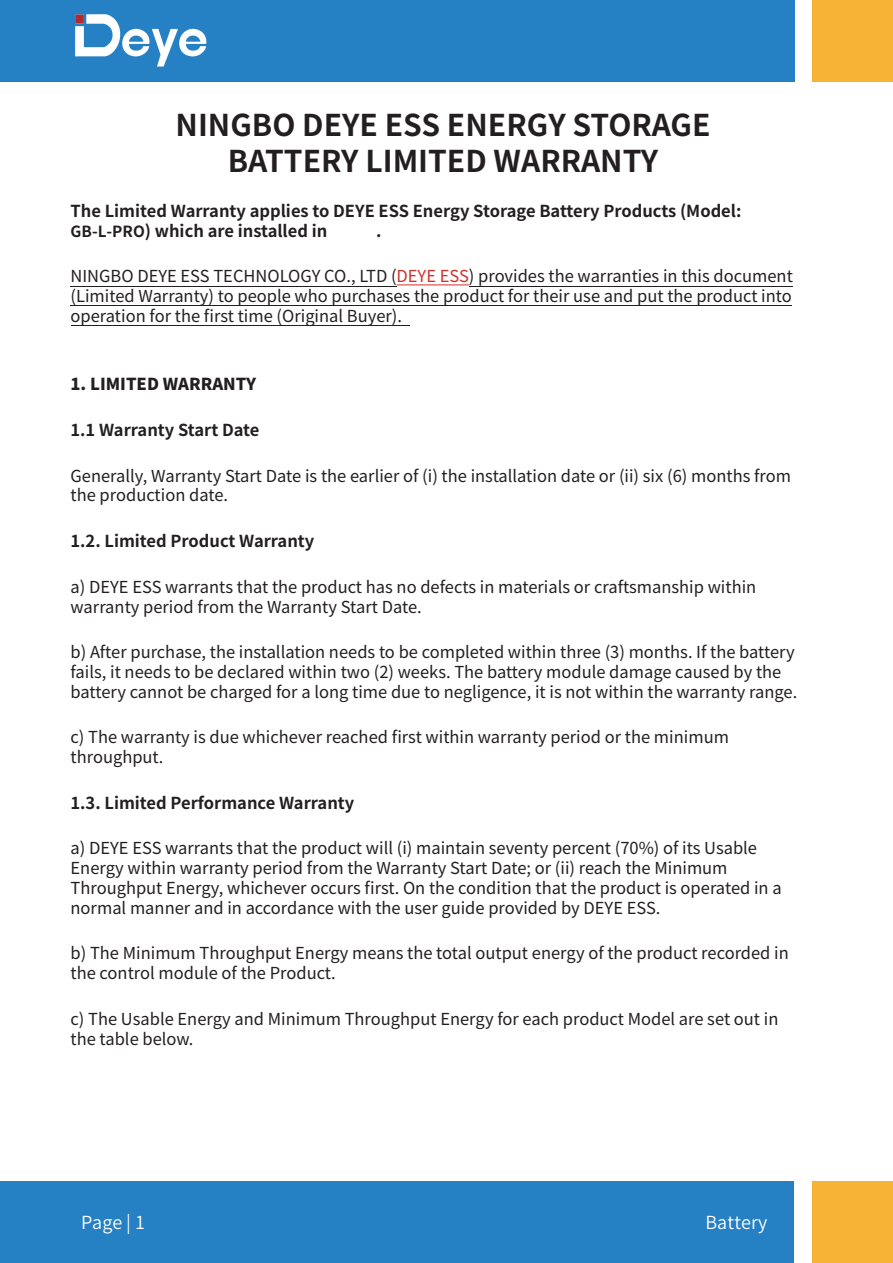
<style>
.page{position:relative;width:893px;height:1263px;background:#fff}
.page>*{position:absolute;margin:0;border:0;box-sizing:border-box;transform-origin:0 0}
.t1{font:700 30px/36px "Source Han Sans CN";color:#231f20;text-align:center}
.t2{font:18px "Source Han Sans CN";letter-spacing:.01em;color:#fff}
.t3{font:16.5px/19.8px "Source Han Sans CN";color:#231f20}
.t4{font:700 16.5px/19.8px "Source Han Sans CN";color:#231f20}
.t5{font:800 16.5px "Source Han Sans CN";color:#231f20}
.s1{font-size:15.3px}
.s2{color:#d2302a}
</style>
<div class="page">
<div style="left:0;top:1182px;width:794px;height:81px;background:#2580c4"></div>
<div style="left:812px;top:1182px;width:81px;height:81px;background:#f6b335"></div>
<div style="left:0;top:0;width:794px;height:81px;background:#2580c4"></div>
<div style="left:813px;top:0;width:80px;height:81px;background:#f6b335"></div>
<img style="left:75px;top:14px;width:132px;height:53px">
<hr style="left:397px;top:284px;width:72px;height:1px;background:#d2302a">
<hr style="left:71px;top:286px;width:326px;height:1px;background:#231f20">
<hr style="left:469px;top:286px;width:324px;height:1px;background:#231f20">
<hr style="left:71px;top:305px;width:721px;height:1px;background:#231f20">
<hr style="left:71px;top:325px;width:338px;height:1px;background:#231f20">
<h1 class="t1" style="left:176px;top:107px;width:536px">NINGBO DEYE ESS ENERGY STORAGE<br>BATTERY LIMITED WARRANTY</h1>
<p class="t4" style="left:71px;top:201px;width:672px">The Limited Warranty applies to DEYE ESS Energy Storage Battery Products (Model:<br><span class="s1">GB-L-PRO</span>) which are installed in</p>
<p class="t4" style="left:376px;top:221px;width:7px">.</p>
<p class="t3" style="left:71px;top:266px;width:724px;text-align:justify">NINGBO DEYE ESS TECHNOLOGY CO., LTD (<span class="s2">DEYE ESS</span>) provides the warranties in this document (Limited Warranty) to people who purchases the product for their use and put the product into operation for the first time (Original Buyer).</p>
<p class="t5" style="left:71px;top:376px;width:187px">1. LIMITED WARRANTY</p>
<p class="t4" style="left:71px;top:420px;width:190px">1.1 Warranty Start Date</p>
<p class="t3" style="left:71px;top:465px;width:722px">Generally, Warranty Start Date is the earlier of (i) the installation date or (ii) six (6) months from the production date.</p>
<p class="t4" style="left:71px;top:531px;width:245px">1.2. Limited Product Warranty</p>
<p class="t3" style="left:71px;top:576px;width:687px">a) DEYE ESS warrants that the product has no defects in materials or craftsmanship within warranty period from the Warranty Start Date.</p>
<p class="t3" style="left:71px;top:642px;width:728px">b) After purchase, the installation needs to be completed within three (3) months. If the battery fails, it needs to be declared within two (2) weeks. The battery module damage caused by the battery cannot be charged for a long time due to negligence, it is not within the warranty range.</p>
<p class="t3" style="left:71px;top:727px;width:660px">c) The warranty is due whichever reached first within warranty period or the minimum throughput.</p>
<p class="t4" style="left:71px;top:792px;width:285px">1.3. Limited Performance Warranty</p>
<p class="t3" style="left:71px;top:838px;width:713px">a) DEYE ESS warrants that the product will (i) maintain seventy percent (70%) of its Usable Energy within warranty period from the Warranty Start Date; or (ii) reach the Minimum Throughput Energy, whichever occurs first. On the condition that the product is operated in a normal manner and in accordance with the user guide provided by DEYE ESS.</p>
<p class="t3" style="left:71px;top:943px;width:720px">b) The Minimum Throughput Energy means the total output energy of the product recorded in the control module of the Product.</p>
<p class="t3" style="left:71px;top:1008px;width:709px">c) The Usable Energy and Minimum Throughput Energy for each product Model are set out in the table below.</p>
<p class="t2" style="left:81px;top:1213px;width:65px">Page | 1</p>
<p class="t2" style="left:705px;top:1213px;width:64px">Battery</p>
</div>
